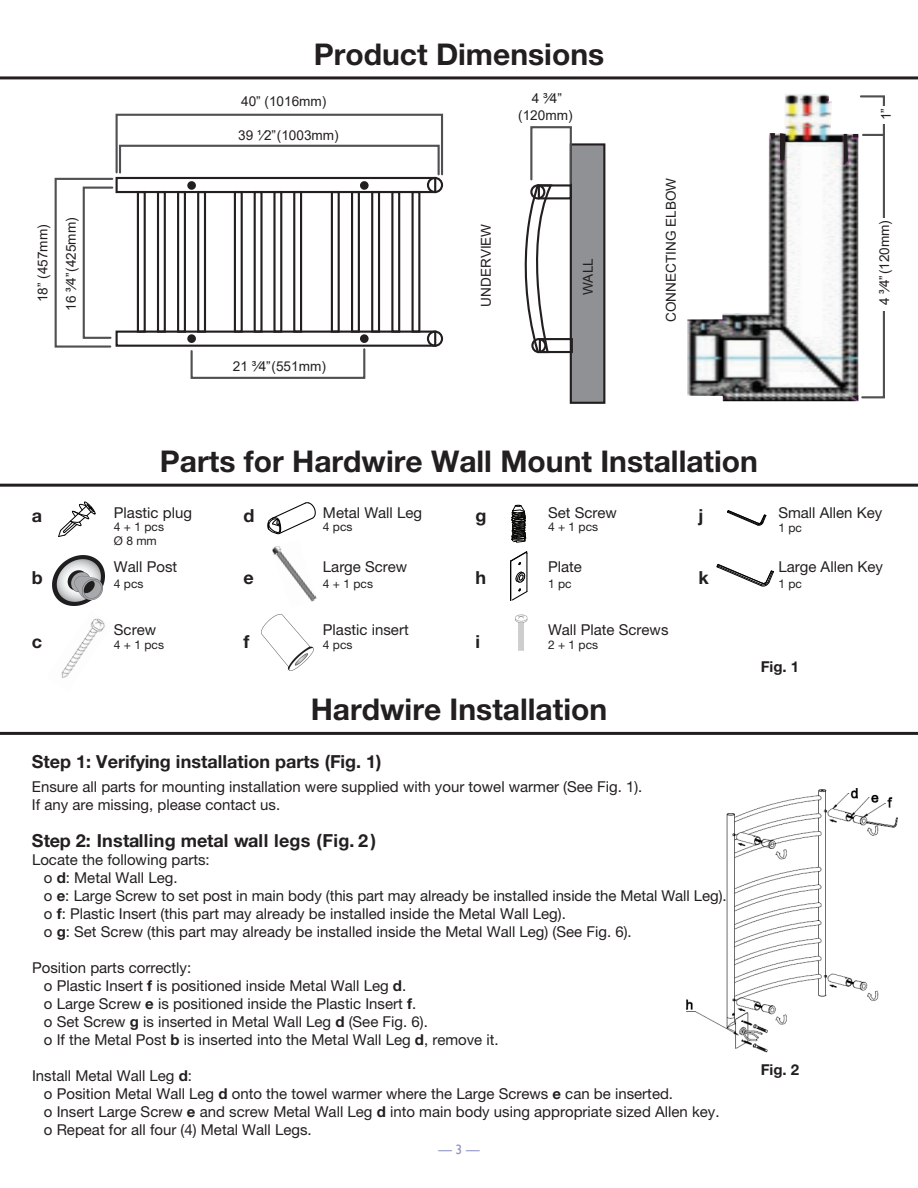
<style>
.page{position:relative;width:918px;height:1188px;background:#fff}
.page>*{position:absolute;margin:0;border:0;box-sizing:border-box;transform-origin:0 0}
.t1{font:700 30px "Helvetica Neue LT Std";color:#231f20}
.t2{font:700 18px "Helvetica Neue LT Std";color:#231f20}
.t3{font:15px/18px "Helvetica Neue LT Std";color:#231f20}
.t4{font:700 15px "Helvetica Neue LT Std";color:#231f20}
.t5{font:13.65px/16.4px "Arial";color:#231f20;text-align:center}
.t6{font:13.5px "Gill Sans";color:#8e95c3}
.t7{font:12px/14.4px "Helvetica Neue LT Std";color:#231f20}
.s1{font-weight:700}
</style>
<div class="page">
<img style="left:686px;top:788px;width:212px;height:265px">
<hr style="left:0;top:76px;width:918px;height:3px;background:#231f20">
<hr style="left:0;top:484px;width:918px;height:3px;background:#231f20">
<svg style="left:511px;top:505px;width:15px;height:37px"></svg>
<svg style="left:510px;top:551px;width:18px;height:50px"></svg>
<svg style="left:267px;top:502px;width:49px;height:33px"></svg>
<img style="left:53px;top:555px;width:51px;height:50px">
<img style="left:61px;top:618px;width:44px;height:60px">
<img style="left:272px;top:545px;width:45px;height:57px">
<img style="left:262px;top:614px;width:51px;height:57px">
<img style="left:515px;top:614px;width:13px;height:37px">
<svg style="left:58px;top:501px;width:38px;height:36px"></svg>
<svg style="left:727px;top:510px;width:40px;height:16px"></svg>
<svg style="left:716px;top:564px;width:58px;height:23px"></svg>
<hr style="left:0;top:732px;width:918px;height:3px;background:#231f20">
<div style="left:570px;top:143px;width:35px;height:261px;background:#8f9194;border:2px solid #231f20"></div>
<svg style="left:54px;top:113px;width:390px;height:266px"></svg>
<svg style="left:524px;top:126px;width:49px;height:228px"></svg>
<img style="left:687px;top:133px;width:83px;height:268px">
<svg style="left:770px;top:94px;width:115px;height:307px"></svg>
<h1 class="t1" style="left:314px;top:35px;width:292px">Product Dimensions</h1>
<p class="t5" style="left:241px;top:93px;width:87px">40” (1016mm)</p>
<p class="t5" style="left:238px;top:127px;width:102px">39 ¹⁄2” (1003mm)</p>
<p class="t5" style="left:518px;top:91px;width:56px">4 ³⁄4” (120mm)</p>
<p class="t5" style="left:29px;top:311px;width:94px;line-height:28px;rotate:-90deg">18” (457mm)<br>16 ³⁄4” (425mm)</p>
<p class="t5" style="left:478px;top:307px;width:85px;rotate:-90deg">UNDERVIEW</p>
<p class="t5" style="left:233px;top:358px;width:94px">21 ³⁄4” (551mm)</p>
<p class="t5" style="left:580px;top:295px;width:39px;rotate:-90deg">WALL</p>
<p class="t5" style="left:663px;top:322px;width:146px;rotate:-90deg">CONNECTING ELBOW</p>
<p class="t5" style="left:878px;top:120px;width:14px;rotate:-90deg">1”</p>
<p class="t5" style="left:876px;top:305px;width:87px;rotate:-90deg">4 ³⁄4” (120mm)</p>
<h1 class="t1" style="left:160px;top:443px;width:600px">Parts for Hardwire Wall Mount Installation</h1>
<p class="t2" style="left:32px;top:504px;width:12px">a</p>
<p class="t2" style="left:32px;top:567px;width:12px">b</p>
<p class="t3" style="left:114px;top:503px;width:80px">Plastic plug</p>
<p class="t7" style="left:114px;top:519px;width:52px">4 + 1 pcs<br>Ø 8 mm</p>
<p class="t7" style="left:114px;top:577px;width:31px">4 pcs</p>
<p class="t3" style="left:114px;top:558px;width:65px">Wall Post</p>
<p class="t2" style="left:243px;top:504px;width:12px">d</p>
<p class="t2" style="left:243px;top:567px;width:12px">e</p>
<p class="t3" style="left:323px;top:503px;width:101px">Metal Wall Leg</p>
<p class="t7" style="left:323px;top:519px;width:31px">4 pcs</p>
<p class="t3" style="left:323px;top:558px;width:86px">Large Screw</p>
<p class="t7" style="left:323px;top:577px;width:52px">4 + 1 pcs</p>
<p class="t2" style="left:476px;top:504px;width:12px">g</p>
<p class="t2" style="left:476px;top:567px;width:12px">h</p>
<p class="t3" style="left:548px;top:503px;width:70px">Set Screw</p>
<p class="t7" style="left:548px;top:519px;width:52px">4 + 1 pcs</p>
<p class="t3" style="left:548px;top:558px;width:35px">Plate</p>
<p class="t7" style="left:548px;top:577px;width:25px">1 pc</p>
<p class="t2" style="left:699px;top:504px;width:12px">j</p>
<p class="t2" style="left:699px;top:567px;width:12px">k</p>
<p class="t3" style="left:778px;top:503px;width:105px">Small Allen Key</p>
<p class="t7" style="left:778px;top:520px;width:25px">1 pc</p>
<p class="t3" style="left:778px;top:558px;width:106px">Large Allen Key</p>
<p class="t7" style="left:778px;top:577px;width:25px">1 pc</p>
<p class="t2" style="left:32px;top:630px;width:12px">c</p>
<p class="t3" style="left:114px;top:620px;width:44px">Screw</p>
<p class="t7" style="left:114px;top:638px;width:52px">4 + 1 pcs</p>
<p class="t2" style="left:243px;top:630px;width:7px">f</p>
<p class="t3" style="left:323px;top:620px;width:87px">Plastic insert</p>
<p class="t7" style="left:323px;top:638px;width:31px">4 pcs</p>
<p class="t2" style="left:476px;top:630px;width:6px">i</p>
<p class="t3" style="left:548px;top:620px;width:122px">Wall Plate Screws</p>
<p class="t7" style="left:548px;top:638px;width:52px">2 + 1 pcs</p>
<h1 class="t1" style="left:311px;top:691px;width:298px">Hardwire Installation</h1>
<p class="t2" style="left:32px;top:751px;width:351px">Step 1: Verifying installation parts (Fig. 1)</p>
<p class="t3" style="left:32px;top:777px;width:612px">Ensure all parts for mounting installation were supplied with your towel warmer (See Fig. 1).<br>If any are missing, please contact us.</p>
<p class="t2" style="left:32px;top:829px;width:346px">Step 2: Installing metal wall legs (Fig. 2 )</p>
<p class="t3" style="left:32px;top:850px;width:179px">Locate the following parts:</p>
<p class="t3" style="left:44px;top:868px;width:684px">o <span class="s1">d</span>: Metal Wall Leg.<br>o <span class="s1">e</span>: Large Screw to set post in main body (this part may already be installed inside the Metal Wall Leg). o <span class="s1">f</span>: Plastic Insert (this part may already be installed inside the Metal Wall Leg).<br>o <span class="s1">g</span>: Set Screw (this part may already be installed inside the Metal Wall Leg) (See Fig. 6).</p>
<p class="t3" style="left:32px;top:958px;width:161px">Position parts correctly:</p>
<p class="t3" style="left:44px;top:976px;width:456px">o Plastic Insert <span class="s1">f</span> is positioned inside Metal Wall Leg <span class="s1">d</span>.<br>o Large Screw <span class="s1">e</span> is positioned inside the Plastic Insert <span class="s1">f</span>.<br>o Set Screw <span class="s1">g</span> is inserted in Metal Wall Leg <span class="s1">d</span> (See Fig. 6).<br>o If the Metal Post <span class="s1">b</span> is inserted into the Metal Wall Leg <span class="s1">d</span>, remove it.</p>
<p class="t3" style="left:44px;top:1084px;width:677px">o Position Metal Wall Leg <span class="s1">d</span> onto the towel warmer where the Large Screws <span class="s1">e</span> can be inserted.<br>o Insert Large Screw <span class="s1">e</span> and screw Metal Wall Leg <span class="s1">d</span> into main body using appropriate sized Allen key. o Repeat for all four (4) Metal Wall Legs.</p>
<p class="t3" style="left:32px;top:1066px;width:162px">Install Metal Wall Leg <span class="s1">d</span>:</p>
<p class="t6" style="left:438px;top:1142px;width:43px">— 3 —</p>
<p class="t4" style="left:761px;top:658px;width:40px">Fig. 1</p>
<p class="t4" style="left:761px;top:1060px;width:40px">Fig. 2</p>
</div>
